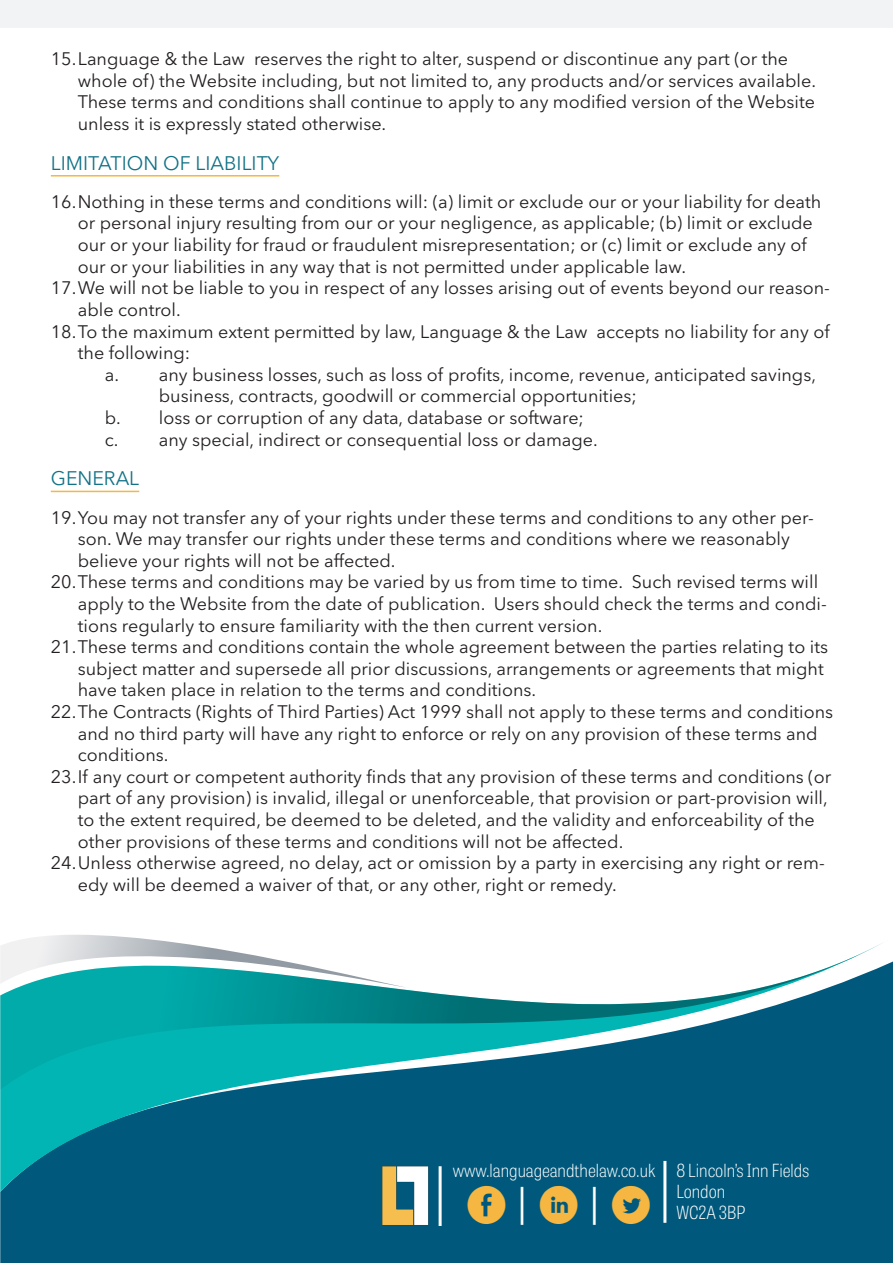
<style>
.page{position:relative;width:893px;height:1263px;background:#f2f3f4}
.page>*{position:absolute;margin:0;border:0;box-sizing:border-box;transform-origin:0 0}
.t1{font:37.5px "Social Media Circled";color:#f5b742}
.t2{font:19.5px "Avenir Next LT Pro";color:#117286}
.t3{font:18px/21.6px "Avenir Next LT Pro";color:#231f20}
.t4{font:100 semi-condensed 18px "Tablet Gothic";color:#fff}
.s1{font-family:"Arial Narrow";font-size:40.5px;color:#fff}
</style>
<div class="page">
<div style="left:0;top:28px;width:893px;height:1235px;background:#fff"></div>
<div style="left:0;top:1192px;width:893px;height:71px;background:#00597c"></div>
<svg style="left:0;top:1090px;width:893px;height:102px;background:#006181"></svg>
<svg style="left:0;top:943px;width:893px;height:147px"></svg>
<svg style="left:0;top:935px;width:412px;height:53px"></svg>
<hr style="left:663px;top:1161px;width:3px;height:62px;background:#fff">
<img style="left:374px;top:1161px;width:62px;height:69px">
<hr style="left:439px;top:1166px;width:3px;height:60px;background:#fff">
<hr style="left:51px;top:175px;width:228px;height:2px;background:#f5b742">
<hr style="left:51px;top:491px;width:88px;height:1px;background:#f5b742">
<p class="t3" style="left:78px;top:48px;width:740px;text-indent:-27px">15.Language &amp; the Law reserves the right to alter, suspend or discontinue any part (or the whole of) the Website including, but not limited to, any products and/or services available.<br>These terms and conditions shall continue to apply to any modified version of the Website unless it is expressly stated otherwise.</p>
<p class="t2" style="left:51px;top:151px;width:230px">LIMITATION OF LIABILITY</p>
<p class="t3" style="left:78px;top:191px;width:745px;text-indent:-27px">16.Nothing in these terms and conditions will: (a) limit or exclude our or your liability for death or personal injury resulting from our or your negligence, as applicable; (b) limit or exclude our or your liability for fraud or fraudulent misrepresentation; or (c) limit or exclude any of our or your liabilities in any way that is not permitted under applicable law.</p>
<p class="t3" style="left:78px;top:277px;width:754px;text-indent:-27px">17.We will not be liable to you in respect of any losses arising out of events beyond our reason&shy;able control.</p>
<p class="t3" style="left:78px;top:320px;width:753px;text-indent:-27px">18.To the maximum extent permitted by law, Language &amp; the Law accepts no liability for any of the following:</p>
<p class="t3" style="left:159px;top:364px;width:659px;text-indent:-54px">a. any business losses, such as loss of profits, income, revenue, anticipated savings, business, contracts, goodwill or commercial opportunities;</p>
<p class="t3" style="left:105px;top:407px;width:481px">b. loss or corruption of any data, database or software;</p>
<p class="t3" style="left:105px;top:428px;width:495px">c. any special, indirect or consequential loss or damage.</p>
<p class="t2" style="left:51px;top:467px;width:90px">GENERAL</p>
<p class="t3" style="left:78px;top:506px;width:738px;text-indent:-27px">19.You may not transfer any of your rights under these terms and conditions to any other per&shy;son. We may transfer our rights under these terms and conditions where we reasonably believe your rights will not be affected.</p>
<p class="t3" style="left:78px;top:571px;width:751px;text-indent:-27px">20.These terms and conditions may be varied by us from time to time. Such revised terms will apply to the Website from the date of publication. Users should check the terms and condi&shy;tions regularly to ensure familiarity with the then current version.</p>
<p class="t3" style="left:78px;top:636px;width:752px;text-indent:-27px">21.These terms and conditions contain the whole agreement between the parties relating to its subject matter and supersede all prior discussions, arrangements or agreements that might have taken place in relation to the terms and conditions.</p>
<p class="t3" style="left:78px;top:701px;width:757px;text-indent:-27px">22.The Contracts (Rights of Third Parties) Act 1999 shall not apply to these terms and conditions and no third party will have any right to enforce or rely on any provision of these terms and conditions.</p>
<p class="t3" style="left:78px;top:766px;width:755px;text-indent:-27px">23.If any court or competent authority finds that any provision of these terms and conditions (or part of any provision) is invalid, illegal or unenforceable, that provision or part-provision will, to the extent required, be deemed to be deleted, and the validity and enforceability of the other provisions of these terms and conditions will not be affected.</p>
<p class="t3" style="left:78px;top:852px;width:749px;text-indent:-27px">24.Unless otherwise agreed, no delay, act or omission by a party in exercising any right or rem&shy;edy will be deemed a waiver of that, or any other, right or remedy.</p>
<p class="t4" style="left:453px;top:1158px;width:204px">www.languageandthelaw.co.uk</p>
<p class="t1" style="left:467px;top:1186px;width:185px">E<span class="s1">|</span>C<span class="s1">|</span>D</p>
<p class="t4" style="left:676px;top:1158px;width:135px">8 Lincoln’s Inn Fields</p>
<p class="t4" style="left:676px;top:1179px;width:50px">London</p>
<p class="t4" style="left:676px;top:1200px;width:71px">WC2A 3BP</p>
</div>
